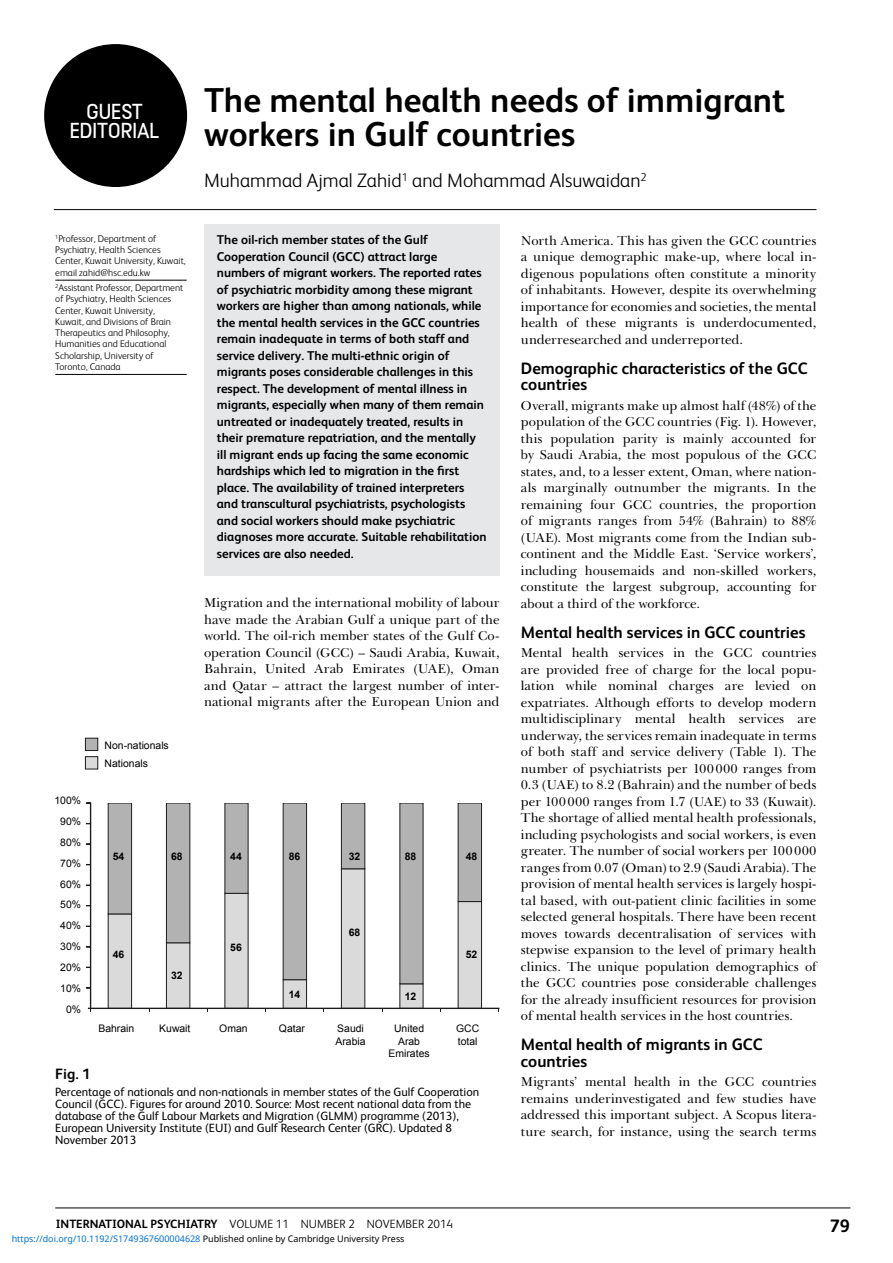
<style>
.page{position:relative;width:893px;height:1263px;background:#fff}
.page>*{position:absolute;margin:0;border:0;box-sizing:border-box;transform-origin:0 0}
.t1{font:700 34.5px/34.5px "FS Albert";color:#000}
.t2{font:24.3px/19.5px "FS Dillonv 1.01";color:#fff;text-align:center}
.t3{font:300 19.5px "FS Albert";color:#000}
.t4{font:700 18px "FS Albert";color:#000}
.t5{font:700 16.5px/16.5px "FS Albert";color:#000}
.t6{font:700 15px "FS Albert";color:#000}
.t7{font:13.2px/16.5px "Baskerville BT";letter-spacing:-.005em;color:#000;text-align:justify}
.t8{font:700 12.75px/16.5px "FS Albert";color:#000}
.t9{font:12px/12px "FS Albert";color:#000}
.t10{font:300 12px "FS Albert";color:#000}
.t11{font:10.35px/20.9px "Arial";color:#000}
.t12{font:700 10.35px "Arial";color:#000}
.t13{font:300 9.75px/11.2px "FS Albert";color:#000}
.t14{font:9px "Noto Sans";color:#0172cf}
.s1{font-weight:700}
.s2{color:#000}
</style>
<div class="page">
<hr style="left:55px;top:1208px;width:795px;height:1px;background:#000">
<div style="left:204px;top:225px;width:296px;height:351px;background:#e6e7e8"></div>
<hr style="left:54px;top:209px;width:762px;height:1px;background:#000">
<hr style="left:55px;top:280px;width:132px;height:1px;background:#000">
<hr style="left:55px;top:374px;width:132px;height:1px;background:#000">
<div style="left:44px;top:44px;width:143px;height:143px;background:#000;border-radius:50%"></div>
<svg style="left:108px;top:984px;width:374px;height:24px"></svg>
<svg style="left:108px;top:803px;width:374px;height:181px"></svg>
<div style="left:90px;top:803px;width:1px;height:205px;border:1px solid #1d1d1d"></div>
<div style="left:88px;top:1008px;width:411px;height:1px;border:1px solid #1d1d1d"></div>
<div style="left:85px;top:738px;width:13px;height:12px;background:#b2b2b2"></div>
<div style="left:85px;top:738px;width:13px;height:13px;border:1px solid #1d1d1d"></div>
<div style="left:85px;top:757px;width:13px;height:12px;background:#dadada"></div>
<div style="left:85px;top:756px;width:13px;height:13px;border:1px solid #1d1d1d"></div>
<h2 class="t2" style="left:70px;top:100px;width:91px">GUEST<br>EDITORIAL</h2>
<h1 class="t1" style="left:204px;top:81px;width:583px">The mental health needs of immigrant workers in Gulf countries</h1>
<h3 class="t3" style="left:204px;top:168px;width:444px">Muhammad Ajmal Zahid<sup>1</sup> and Mohammad Alsuwaidan<sup>2</sup></h3>
<p class="t13" style="left:55px;top:232px;width:132px"><sup>1</sup>Professor, Department of<br>Psychiatry, Health Sciences<br>Center, Kuwait University, Kuwait, email zahid@hsc.edu.kw</p>
<p class="t13" style="left:55px;top:282px;width:130px"><sup>2</sup>Assistant Professor, Department of Psychiatry, Health Sciences<br>Center, Kuwait University,<br>Kuwait, and Divisions of Brain<br>Therapeutics and Philosophy,<br>Humanities and Educational<br>Scholarship, University of<br>Toronto, Canada</p>
<p class="t11" style="left:105px;top:737px;width:66px;line-height:18px">Non-nationals<br>Nationals</p>
<p class="t8" style="left:217px;top:231px;width:271px">The oil-rich member states of the Gulf Cooperation Council (GCC) attract large numbers of migrant workers. The reported rates of psychiatric morbidity among these migrant workers are higher than among nationals, while the mental health services in the GCC countries remain inadequate in terms of both staff and service delivery. The multi-ethnic origin of migrants poses considerable challenges in this respect. The development of mental illness in migrants, especially when many of them remain untreated or inadequately treated, results in their premature repatriation, and the mentally ill migrant ends up facing the same economic hardships which led to migration in the first place. The availability of trained interpreters and transcultural psychiatrists, psychologists and social workers should make psychiatric diagnoses more accurate. Suitable rehabilitation services are also needed.</p>
<p class="t7" style="left:204px;top:595px;width:297px">Migration and the international mobility of labour have made the Arabian Gulf a unique part of the world. The oil-rich member states of the Gulf Co&shy;operation Council (GCC) – Saudi Arabia, Kuwait, Bahrain, United Arab Emirates (UAE), Oman and Qatar – attract the largest number of inter&shy;national migrants after the European Union and</p>
<p class="t11" style="left:54px;top:790px;width:28px;text-align:right">100%<br>90%<br>80%<br>70%<br>60%<br>50%<br>40%<br>30%<br>20%<br>10%<br>0%</p>
<p class="t12" style="left:113px;top:849px;width:13px">54</p>
<p class="t12" style="left:171px;top:849px;width:13px">68</p>
<p class="t12" style="left:230px;top:849px;width:13px">44</p>
<p class="t12" style="left:289px;top:849px;width:13px">86</p>
<p class="t12" style="left:349px;top:849px;width:13px">32</p>
<p class="t12" style="left:405px;top:849px;width:13px">88</p>
<p class="t12" style="left:466px;top:849px;width:13px">48</p>
<p class="t12" style="left:113px;top:947px;width:13px">46</p>
<p class="t12" style="left:171px;top:969px;width:13px">32</p>
<p class="t12" style="left:230px;top:940px;width:13px">56</p>
<p class="t12" style="left:289px;top:987px;width:13px">14</p>
<p class="t12" style="left:349px;top:925px;width:13px">68</p>
<p class="t12" style="left:405px;top:990px;width:13px">12</p>
<p class="t12" style="left:466px;top:947px;width:13px">52</p>
<p class="t11" style="left:98px;top:1018px;width:37px">Bahrain</p>
<p class="t11" style="left:159px;top:1018px;width:33px">Kuwait</p>
<p class="t11" style="left:219px;top:1018px;width:30px">Oman</p>
<p class="t11" style="left:279px;top:1018px;width:28px">Qatar</p>
<p class="t11" style="left:336px;top:1022px;width:32px;line-height:12.5px">Saudi<br>Arabia</p>
<p class="t11" style="left:389px;top:1022px;width:43px;line-height:12.5px;text-align:center">United<br>Arab<br>Emirates</p>
<p class="t11" style="left:456px;top:1022px;width:25px;line-height:12.5px">GCC total</p>
<p class="t6" style="left:55px;top:1064px;width:37px">Fig. 1</p>
<p class="t9" style="left:55px;top:1085px;width:425px">Percentage of nationals and non-nationals in member states of the Gulf Cooperation Council (GCC). Figures for around 2010. Source: Most recent national data from the database of the Gulf Labour Markets and Migration (GLMM) programme (2013), European University Institute (EUI) and Gulf Research Center (GRC). Updated 8<br>November 2013</p>
<p class="t7" style="left:521px;top:232px;width:297px">North America. This has given the GCC countries a unique demographic make-up, where local in&shy;digenous populations often constitute a minority of inhabitants. However, despite its overwhelming importance for economies and societies, the mental health of these migrants is underdocumented, underresearched and underreported.</p>
<p class="t5" style="left:521px;top:359px;width:288px">Demographic characteristics of the GCC countries</p>
<p class="t7" style="left:521px;top:397px;width:297px">Overall, migrants make up almost half (48%) of the population of the GCC countries (Fig. 1). However, this population parity is mainly accounted for by Saudi Arabia, the most populous of the GCC states, and, to a lesser extent, Oman, where nation&shy;als marginally outnumber the migrants. In the remaining four GCC countries, the proportion of migrants ranges from 54% (Bahrain) to 88% (UAE). Most migrants come from the Indian sub&shy;continent and the Middle East. ‘Service workers’, including housemaids and non-skilled workers, constitute the largest subgroup, accounting for about a third of the workforce.</p>
<p class="t5" style="left:521px;top:623px;width:286px">Mental health services in GCC countries</p>
<p class="t7" style="left:521px;top:644px;width:297px">Mental health services in the GCC countries are provided free of charge for the local popu&shy;lation while nominal charges are levied on expatriates. Although efforts to develop modern multidisciplinary mental health services are underway, the services remain inadequate in terms of both staff and service delivery (Table 1). The number of psychiatrists per 100000 ranges from 0.3 (UAE) to 8.2 (Bahrain) and the number of beds per 100000 ranges from 1.7 (UAE) to 33 (Kuwait).<br>The shortage of allied mental health professionals, including psychologists and social workers, is even greater. The number of social workers per 100000 ranges from 0.07 (Oman) to 2.9 (Saudi Arabia). The provision of mental health services is largely hospi&shy;tal based, with out-patient clinic facilities in some selected general hospitals. There have been recent moves towards decentralisation of services with stepwise expansion to the level of primary health clinics. The unique population demographics of the GCC countries pose considerable challenges for the already insufficient resources for provision of mental health services in the host countries.</p>
<p class="t5" style="left:521px;top:1036px;width:243px">Mental health of migrants in GCC countries</p>
<p class="t7" style="left:521px;top:1073px;width:297px">Migrants’ mental health in the GCC countries remains underinvestigated and few studies have addressed this important subject. A Scopus litera&shy;ture search, for instance, using the search terms</p>
<p class="t10" style="left:56px;top:1215px;width:399px"><span class="s1">INTERNATIONAL PSYCHIATRY</span> VOLUME 11 NUMBER 2 NOVEMBER 2014</p>
<h3 class="t4" style="left:830px;top:1214px;width:22px">79</h3>
<p class="t14" style="left:12px;top:1232px;width:394px">https://doi.org/10.1192/S1749367600004628 <span class="s2">Published online by Cambridge University Press</span></p>
</div>
